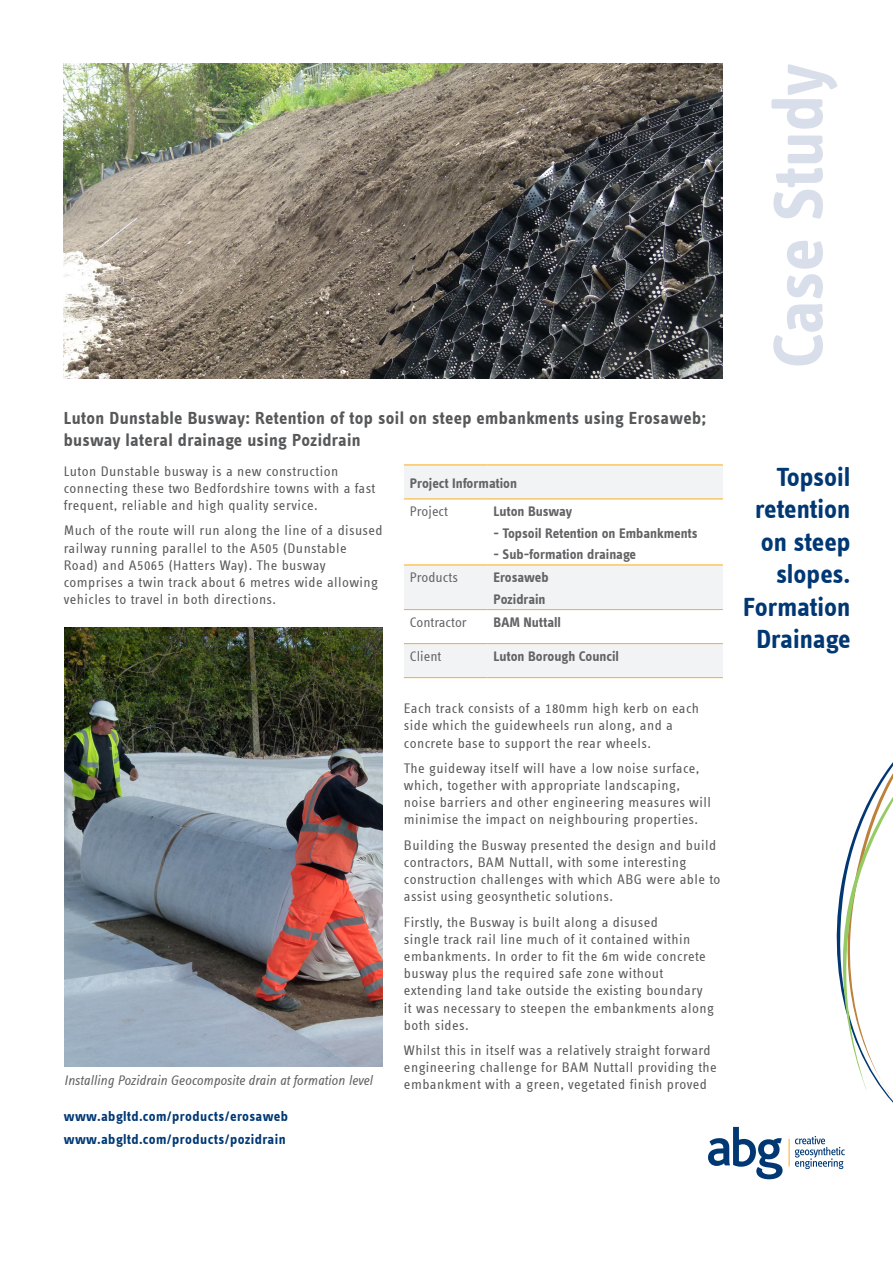
<style>
.page{position:relative;width:893px;height:1263px;background:#fff}
.page>*{position:absolute;margin:0;border:0;box-sizing:border-box;transform-origin:0 0}
.t1{font:700 72px "Info Text Offc";letter-spacing:-.01em;color:#d9deeb}
.t2{font:700 27px/32.4px "Info Text Offc";color:#013874;text-align:right}
.t3{font:700 18px "Info Text Offc";letter-spacing:.015em;color:#57585a}
.t4{font:14.25px/17.1px "Info Text Offc";letter-spacing:.03em;color:#57585a}
.t5{font:700 14.25px "Info Text Offc";letter-spacing:-.005em;color:#636366}
.t6{font:700 14.25px "Info Text Offc";letter-spacing:.03em;color:#013874}
.t7{font:italic 14.25px "Info Text Offc";color:#636366}
.t8{font:14.25px "Info Text Offc";color:#636366}
</style>
<div class="page">
<img style="left:64px;top:64px;width:659px;height:314px">
<svg style="left:708px;top:1127px;width:75px;height:52px"></svg>
<svg style="left:789px;top:762px;width:104px;height:407px"></svg>
<svg style="left:404px;top:465px;width:319px;height:212px;fill:#f2f3f4"></svg>
<hr style="left:404px;top:464px;width:84px;height:1px;background:#faad19">
<hr style="left:488px;top:464px;width:235px;height:1px;background:#faad19">
<hr style="left:404px;top:499px;width:84px;height:1px;background:#faad19">
<hr style="left:488px;top:499px;width:235px;height:1px;background:#faad19">
<hr style="left:404px;top:565px;width:84px;height:1px;background:#faad19">
<hr style="left:488px;top:565px;width:235px;height:1px;background:#faad19">
<hr style="left:404px;top:609px;width:84px;height:1px;background:#faad19">
<hr style="left:488px;top:609px;width:235px;height:1px;background:#faad19">
<hr style="left:404px;top:643px;width:84px;height:1px;background:#faad19">
<hr style="left:488px;top:643px;width:235px;height:1px;background:#faad19">
<hr style="left:404px;top:677px;width:84px;height:1px;background:#faad19">
<hr style="left:488px;top:677px;width:235px;height:1px;background:#faad19">
<img style="left:64px;top:627px;width:319px;height:440px">
<p class="t3" style="left:64px;top:407px;width:644px">Luton Dunstable Busway: Retention of top soil on steep embankments using Erosaweb;</p>
<p class="t3" style="left:64px;top:430px;width:298px">busway lateral drainage using Pozidrain</p>
<p class="t5" style="left:410px;top:475px;width:109px">Project Information</p>
<p class="t8" style="left:410px;top:504px;width:40px">Project</p>
<p class="t5" style="left:494px;top:503px;width:80px">Luton Busway</p>
<p class="t5" style="left:494px;top:525px;width:205px">- Topsoil Retention on Embankments</p>
<p class="t5" style="left:494px;top:546px;width:144px">- Sub-formation drainage</p>
<p class="t8" style="left:410px;top:570px;width:49px">Products</p>
<p class="t5" style="left:494px;top:569px;width:57px">Erosaweb</p>
<p class="t5" style="left:494px;top:591px;width:54px">Pozidrain</p>
<p class="t8" style="left:410px;top:614px;width:58px">Contractor</p>
<p class="t5" style="left:494px;top:614px;width:69px">BAM Nuttall</p>
<p class="t8" style="left:410px;top:649px;width:33px">Client</p>
<p class="t5" style="left:494px;top:648px;width:127px">Luton Borough Council</p>
<p class="t4" style="left:64px;top:462px;width:313px">Luton Dunstable busway is a new construction connecting these two Bedfordshire towns with a fast frequent, reliable and high quality service.</p>
<p class="t4" style="left:64px;top:522px;width:320px">Much of the route will run along the line of a disused railway running parallel to the A505 (Dunstable Road) and A5065 (Hatters Way). The busway comprises a twin track about 6 metres wide allowing vehicles to travel in both directions.</p>
<p class="t7" style="left:64px;top:1073px;width:310px">Installing Pozidrain Geocomposite drain at formation level</p>
<p class="t6" style="left:64px;top:1108px;width:226px">www.abgltd.com/products/erosaweb</p>
<p class="t6" style="left:64px;top:1131px;width:223px">www.abgltd.com/products/pozidrain</p>
<p class="t4" style="left:404px;top:700px;width:297px">Each track consists of a 180mm high kerb on each side which the guidewheels run along, and a concrete base to support the rear wheels.</p>
<p class="t4" style="left:404px;top:760px;width:308px">The guideway itself will have a low noise surface, which, together with appropriate landscaping, noise barriers and other engineering measures will minimise the impact on neighbouring properties.</p>
<p class="t4" style="left:404px;top:837px;width:318px">Building the Busway presented the design and build contractors, BAM Nuttall, with some interesting construction challenges with which ABG were able to assist using geosynthetic solutions.</p>
<p class="t4" style="left:404px;top:914px;width:312px">Firstly, the Busway is built along a disused<br>single track rail line much of it contained within embankments. In order to fit the 6m wide concrete busway plus the required safe zone without extending land take outside the existing boundary<br>it was necessary to steepen the embankments along both sides.</p>
<p class="t4" style="left:404px;top:1042px;width:314px">Whilst this in itself was a relatively straight forward engineering challenge for BAM Nuttall providing the embankment with a green, vegetated finish proved</p>
<p class="t1" style="left:757px;top:368px;width:306px;rotate:-90deg">Case Study</p>
<p class="t2" style="left:755px;top:461px;width:97px">Topsoil retention on steep slopes.</p>
<p class="t2" style="left:743px;top:590px;width:109px;text-align:center">Formation<br>Drainage</p>
</div>
